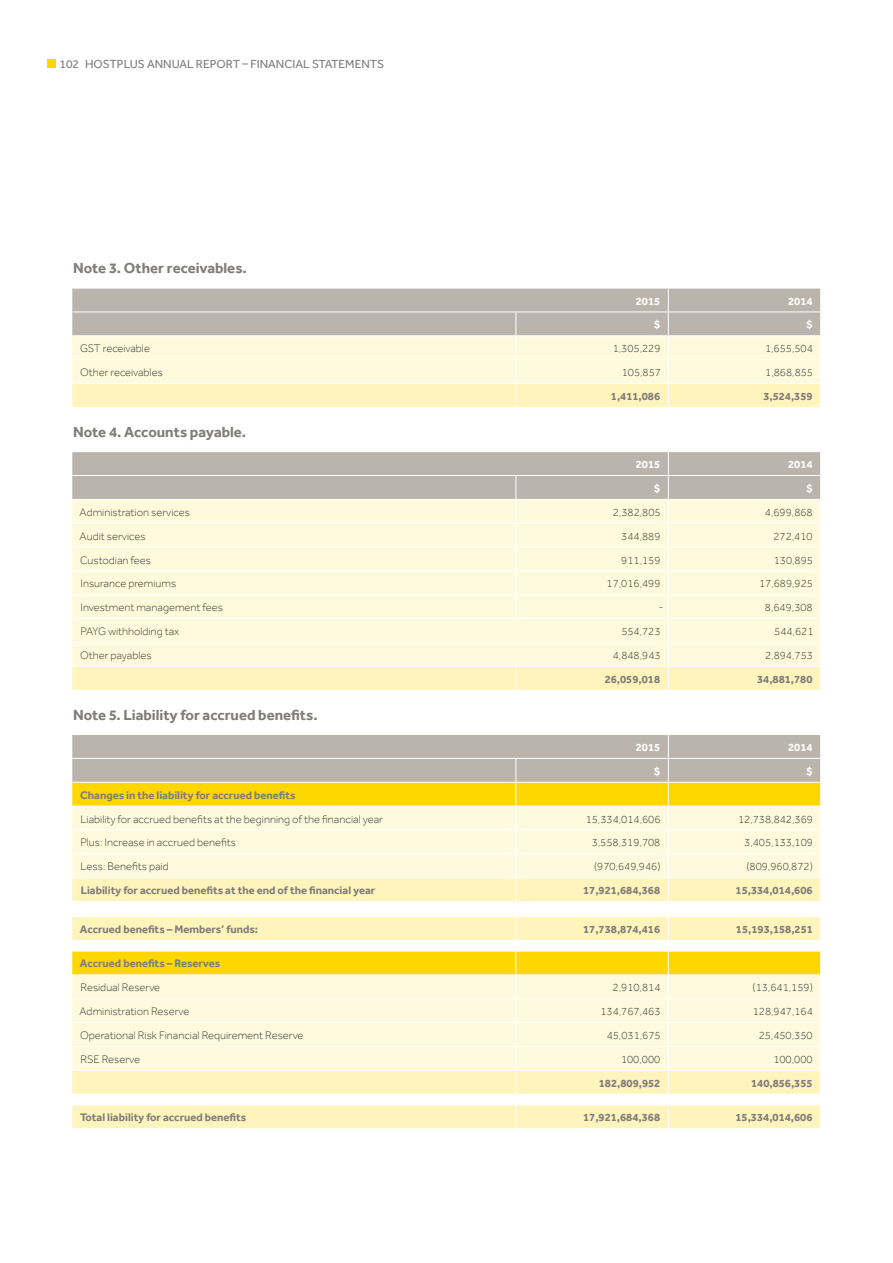
<style>
.page{position:relative;width:893px;height:1263px;background:#fff}
.page>*{position:absolute;margin:0;border:0;box-sizing:border-box;transform-origin:0 0}
.t1{font:700 15px "Effra";color:#7f7c7a}
.t2{font:12px "Effra";color:#7f7c7a}
.t3{font:300 11.25px "Effra";color:#413c38}
.t4{font:700 11.25px "Effra";color:#7f7c7a}
.t5{font:700 11.25px "Effra";color:#fff}
</style>
<div class="page">
<div style="left:47px;top:60px;width:8px;height:8px;background:#ffd700"></div>
<svg style="left:72px;top:288px;width:749px;height:119px;background:#e5dec5"></svg>
<svg style="left:72px;top:452px;width:749px;height:238px;background:#f1ecd2"></svg>
<svg style="left:72px;top:735px;width:749px;height:393px;background:#f7edba"></svg>
<hr style="left:72px;top:901px;width:444px;height:1px;background:#fff">
<hr style="left:516px;top:901px;width:152px;height:1px;background:#fff">
<hr style="left:668px;top:901px;width:153px;height:1px;background:#fff">
<p class="t2" style="left:60px;top:57px;width:210px">102 HOSTPLUS ANNUAL REPORT – FINANC</p>
<p class="t2" style="left:293px;top:57px;width:28px">IAL STATEMENTS</p>
<h1 class="t1" style="left:73px;top:259px;width:175px">Note 3. Other receivables.</h1>
<p class="t5" style="left:636px;top:294px;width:26px">2015</p>
<p class="t5" style="left:788px;top:294px;width:26px">2014</p>
<p class="t5" style="left:654px;top:318px;width:8px">$</p>
<p class="t5" style="left:806px;top:318px;width:8px">$</p>
<p class="t3" style="left:80px;top:342px;width:71px">GST receivable</p>
<p class="t3" style="left:613px;top:342px;width:49px">1,305,229</p>
<p class="t3" style="left:765px;top:342px;width:49px">1,655,504</p>
<p class="t3" style="left:80px;top:366px;width:84px">Other receivables</p>
<p class="t3" style="left:622px;top:366px;width:41px">105,857</p>
<p class="t3" style="left:765px;top:366px;width:49px">1,868,855</p>
<p class="t4" style="left:611px;top:389px;width:51px">1,411,086</p>
<p class="t4" style="left:763px;top:389px;width:51px">3,524,359</p>
<h1 class="t1" style="left:73px;top:423px;width:174px">Note 4. Accounts payable.</h1>
<p class="t5" style="left:636px;top:457px;width:26px">2015</p>
<p class="t5" style="left:788px;top:457px;width:26px">2014</p>
<p class="t5" style="left:654px;top:481px;width:8px">$</p>
<p class="t5" style="left:806px;top:481px;width:8px">$</p>
<p class="t3" style="left:80px;top:506px;width:112px">Administration services</p>
<p class="t3" style="left:613px;top:506px;width:49px">2,382,805</p>
<p class="t3" style="left:765px;top:506px;width:49px">4,699,868</p>
<p class="t3" style="left:80px;top:530px;width:68px">Audit services</p>
<p class="t3" style="left:621px;top:530px;width:41px">344,889</p>
<p class="t3" style="left:773px;top:530px;width:41px">272,410</p>
<p class="t3" style="left:80px;top:553px;width:73px">Custodian fees</p>
<p class="t3" style="left:621px;top:553px;width:41px">911,159</p>
<p class="t3" style="left:774px;top:553px;width:41px">130,895</p>
<p class="t3" style="left:81px;top:577px;width:97px">Insurance premiums</p>
<p class="t3" style="left:607px;top:577px;width:55px">17,016,499</p>
<p class="t3" style="left:759px;top:577px;width:55px">17,689,925</p>
<p class="t3" style="left:81px;top:601px;width:144px">Investment management fees</p>
<p class="t3" style="left:658px;top:601px;width:6px">-</p>
<p class="t3" style="left:765px;top:601px;width:49px">8,649,308</p>
<p class="t3" style="left:81px;top:625px;width:100px">PAYG withholding tax</p>
<p class="t3" style="left:621px;top:625px;width:41px">554,723</p>
<p class="t3" style="left:774px;top:625px;width:41px">544,621</p>
<p class="t3" style="left:80px;top:649px;width:73px">Other payables</p>
<p class="t3" style="left:613px;top:649px;width:49px">4,848,943</p>
<p class="t3" style="left:765px;top:649px;width:49px">2,894,753</p>
<p class="t4" style="left:605px;top:672px;width:57px">26,059,018</p>
<p class="t4" style="left:757px;top:672px;width:57px">34,881,780</p>
<h1 class="t1" style="left:73px;top:706px;width:246px">Note 5. Liability for accrued benefits.</h1>
<p class="t5" style="left:636px;top:740px;width:26px">2015</p>
<p class="t5" style="left:788px;top:740px;width:26px">2014</p>
<p class="t5" style="left:654px;top:764px;width:8px">$</p>
<p class="t5" style="left:806px;top:764px;width:8px">$</p>
<p class="t4" style="left:80px;top:788px;width:217px">Changes in the liability for accrued benefits</p>
<p class="t3" style="left:81px;top:812px;width:304px">Liability for accrued benefits at the beginning of the financial year</p>
<p class="t3" style="left:586px;top:812px;width:76px">15,334,014,606</p>
<p class="t3" style="left:738px;top:812px;width:76px">12,738,842,369</p>
<p class="t3" style="left:81px;top:836px;width:157px">Plus: Increase in accrued benefits</p>
<p class="t3" style="left:592px;top:836px;width:70px">3,558,319,708</p>
<p class="t3" style="left:744px;top:836px;width:70px">3,405,133,109</p>
<p class="t3" style="left:81px;top:860px;width:90px">Less: Benefits paid</p>
<p class="t3" style="left:594px;top:860px;width:68px">(970,649,946)</p>
<p class="t3" style="left:746px;top:860px;width:68px">(809,960,872)</p>
<p class="t4" style="left:81px;top:883px;width:296px">Liability for accrued benefits at the end of the financial year</p>
<p class="t4" style="left:583px;top:883px;width:79px">17,921,684,368</p>
<p class="t4" style="left:735px;top:883px;width:79px">15,334,014,606</p>
<p class="t4" style="left:80px;top:922px;width:180px">Accrued benefits – Members’ funds:</p>
<p class="t4" style="left:583px;top:922px;width:79px">17,738,874,416</p>
<p class="t4" style="left:736px;top:922px;width:79px">15,193,158,251</p>
<p class="t4" style="left:80px;top:957px;width:142px">Accrued benefits – Reserves</p>
<p class="t3" style="left:81px;top:981px;width:81px">Residual Reserve</p>
<p class="t3" style="left:613px;top:981px;width:49px">2,910,814</p>
<p class="t3" style="left:753px;top:981px;width:62px">(13,641,159)</p>
<p class="t3" style="left:80px;top:1005px;width:111px">Administration Reserve</p>
<p class="t3" style="left:600px;top:1005px;width:62px">134,767,463</p>
<p class="t3" style="left:753px;top:1005px;width:62px">128,947,164</p>
<p class="t3" style="left:80px;top:1029px;width:225px">Operational Risk Financial Requirement Reserve</p>
<p class="t3" style="left:607px;top:1029px;width:55px">45,031,675</p>
<p class="t3" style="left:759px;top:1029px;width:55px">25,450,350</p>
<p class="t3" style="left:81px;top:1053px;width:61px">RSE Reserve</p>
<p class="t3" style="left:621px;top:1053px;width:41px">100,000</p>
<p class="t3" style="left:773px;top:1053px;width:41px">100,000</p>
<p class="t4" style="left:599px;top:1076px;width:63px">182,809,952</p>
<p class="t4" style="left:751px;top:1076px;width:63px">140,856,355</p>
<p class="t4" style="left:80px;top:1111px;width:168px">Total liability for accrued benefits</p>
<p class="t4" style="left:583px;top:1111px;width:79px">17,921,684,368</p>
<p class="t4" style="left:735px;top:1111px;width:79px">15,334,014,606</p>
</div>
